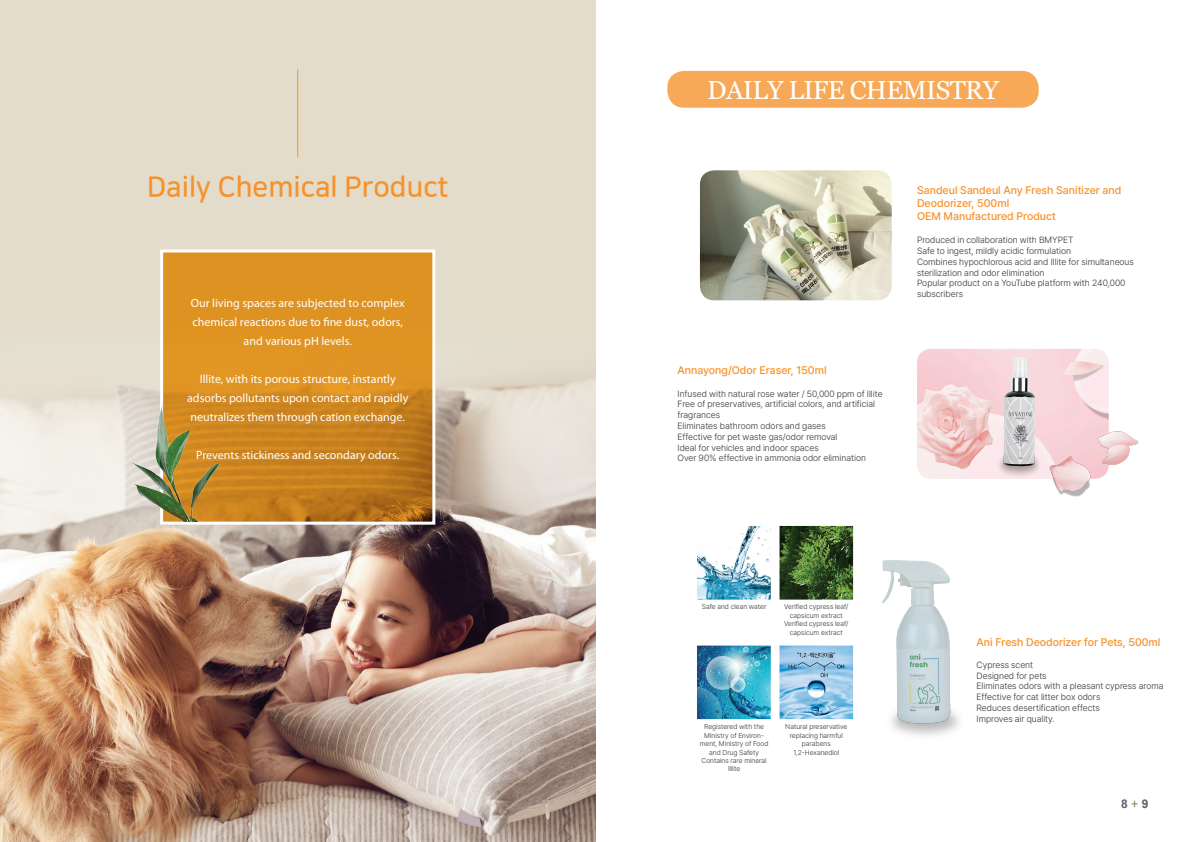
<style>
.page{position:relative;width:1191px;height:842px;background:#fff}
.page>*{position:absolute;margin:0;border:0;box-sizing:border-box;transform-origin:0 0}
.t1{font:28px "Nanum Square B";color:#f6922b}
.t2{font:26px "Georgia";letter-spacing:-.025em;color:#fff}
.t3{font:12px/19px "Myriad Pro";color:#fff;text-align:center}
.t4{font:700 12px "Arial";color:#616164}
.t5{font:500 11px "Pretendard";color:#f6922b}
.t6{font:300 9px/10.8px "Pretendard";color:#3e3e3f}
.t7{font:300 7px/8.4px "Pretendard";color:#3e3e3f;text-align:center}
.s1{font-family:"Ko Pub Dotum PM";font-weight:400;color:#60824a}
</style>
<div class="page">
<div style="left:667px;top:71px;width:371px;height:37px;background:#f7a957;border-radius:17px"></div>
<div style="left:0;top:0;width:595px;height:842px;background:#e3dccb"></div>
<img style="left:0;top:326px;width:595px;height:516px">
<svg style="left:164px;top:253px;width:267px;height:268px;background:#d38a20"></svg>
<div style="left:160px;top:249px;width:275px;height:276px;border:3px solid #fff"></div>
<img style="left:700px;top:170px;width:191px;height:130px">
<img style="left:917px;top:349px;width:191px;height:130px">
<img style="left:697px;top:525px;width:157px;height:75px">
<img style="left:697px;top:645px;width:157px;height:75px">
<hr style="left:297px;top:69px;width:1px;height:88px;background:#f6922b">
<img style="left:91px;top:398px;width:142px;height:124px">
<img style="left:882px;top:560px;width:78px;height:176px">
<img style="left:984px;top:349px;width:67px;height:130px">
<img style="left:1028px;top:414px;width:111px;height:83px">
<p class="t1" style="left:147px;top:172px;width:303px">Daily Chemical Product</p>
<p class="t3" style="left:191px;top:294px;width:215px">Our living spaces are subjected to complex chemical reactions due to fine dust, odors, and various pH levels.</p>
<p class="t3" style="left:187px;top:370px;width:223px">Illite, with its porous structure, instantly adsorbs pollutants upon contact and rapidly neutralizes them through cation exchange.</p>
<p class="t3" style="left:196px;top:446px;width:204px">Prevents stickiness and secondary odors.</p>
<p class="t2" style="left:707px;top:71px;width:293px">DAILY LIFE CHEMISTRY</p>
<p class="t5" style="left:677px;top:362px;width:151px">Annayong/Odor Eraser, 150ml</p>
<p class="t6" style="left:677px;top:388px;width:207px">Infused with natural rose water / 50,000 ppm of Illite</p>
<p class="t6" style="left:677px;top:399px;width:199px">Free of preservatives, artificial colors, and artificial fragrances</p>
<p class="t6" style="left:677px;top:420px;width:150px">Eliminates bathroom odors and gases</p>
<p class="t6" style="left:677px;top:431px;width:161px">Effective for pet waste gas/odor removal</p>
<p class="t6" style="left:677px;top:442px;width:143px">Ideal for vehicles and indoor spaces</p>
<p class="t6" style="left:677px;top:453px;width:190px">Over 90% effective in ammonia odor elimination</p>
<p class="t5" style="left:917px;top:182px;width:206px">Sandeul Sandeul Any Fresh Sanitizer and</p>
<p class="t5" style="left:917px;top:195px;width:94px">Deodorizer, 500ml</p>
<p class="t5" style="left:917px;top:209px;width:140px">OEM Manufactured Product</p>
<p class="t6" style="left:917px;top:234px;width:158px">Produced in collaboration with BMYPET</p>
<p class="t6" style="left:917px;top:245px;width:156px">Safe to ingest, mildly acidic formulation</p>
<p class="t6" style="left:917px;top:256px;width:218px">Combines hypochlorous acid and Illite for simultaneous sterilization and odor elimination</p>
<p class="t6" style="left:917px;top:278px;width:210px">Popular product on a YouTube platform with 240,000 subscribers</p>
<p class="t7" style="left:702px;top:602px;width:66px">Safe and clean water</p>
<p class="t7" style="left:784px;top:602px;width:66px">Verified cypress leaf/ capsicum extract</p>
<p class="t7" style="left:784px;top:619px;width:66px">Verified cypress leaf/ capsicum extract</p>
<p class="t7" style="left:699px;top:722px;width:70px">Registered with the<br>Ministry of Environ&shy;ment, Ministry of Food and Drug Safety</p>
<p class="t7" style="left:701px;top:756px;width:67px">Contains rare mineral<br>Illite</p>
<p class="t7" style="left:785px;top:722px;width:64px">Natural preservative replacing harmful parabens</p>
<p class="t7" style="left:793px;top:748px;width:47px">1,2-Hexanediol</p>
<p class="t5" style="left:976px;top:634px;width:185px">Ani Fresh Deodorizer for Pets, 500ml</p>
<p class="t6" style="left:976px;top:659px;width:58px">Cypress scent</p>
<p class="t6" style="left:976px;top:670px;width:72px">Designed for pets</p>
<p class="t6" style="left:976px;top:681px;width:188px">Eliminates odors with a pleasant cypress aroma</p>
<p class="t6" style="left:976px;top:691px;width:125px">Effective for cat litter box odors</p>
<p class="t6" style="left:976px;top:702px;width:125px">Reduces desertification effects</p>
<p class="t6" style="left:976px;top:713px;width:80px">Improves air quality.</p>
<p class="t4" style="left:1121px;top:796px;width:29px">8<span class="s1">+</span>9</p>
</div>
